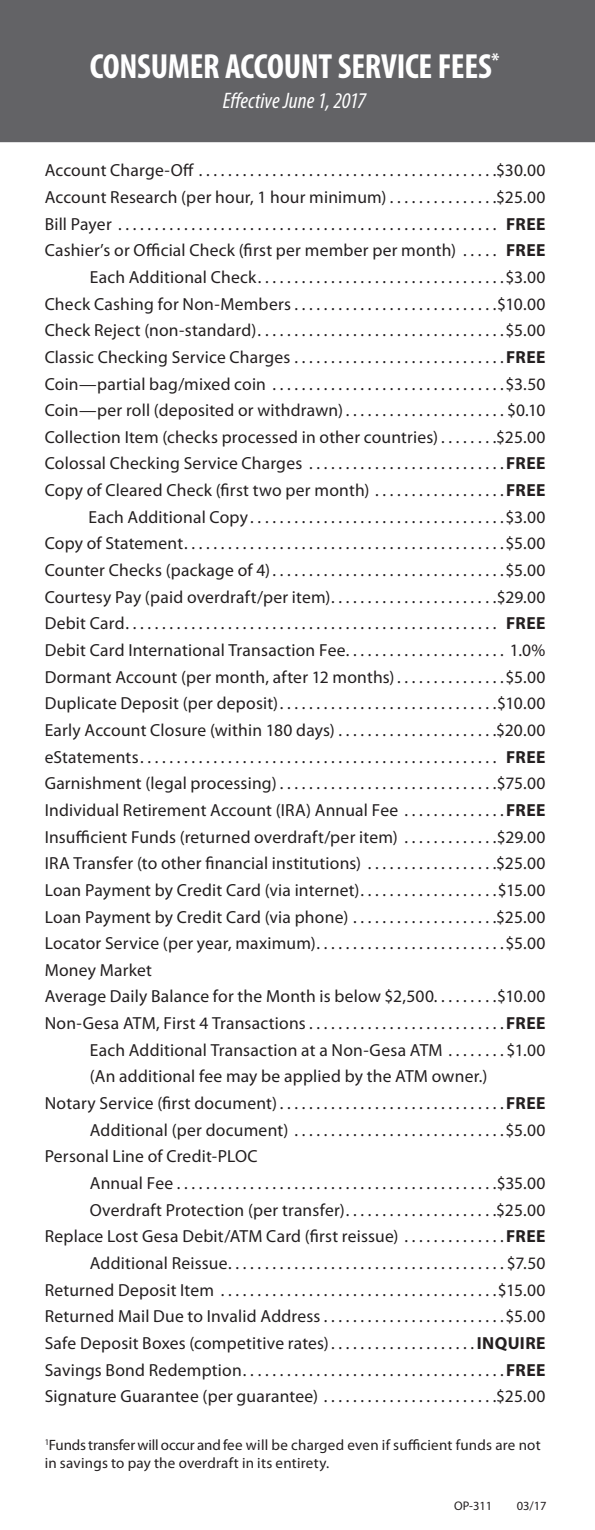
<style>
.page{position:relative;width:595px;height:1530px;background:#fff}
.page>*{position:absolute;margin:0;border:0;box-sizing:border-box;transform-origin:0 0}
.Head{font:700 condensed 35px "Myriad Pro";letter-spacing:-.01em;color:#fff}
.Subhead{font:italic condensed 22.5px "Myriad Pro";color:#fff}
.Fee_line{font:17.5px "Myriad Pro";letter-spacing:.01em;color:#231f20}
.Fee_line_indent{font:17.5px "Myriad Pro";letter-spacing:.01em;color:#231f20}
.Fee_line-2{font:15px/18px "Myriad Pro";letter-spacing:.015em;color:#231f20}
.Text{font:12.5px "Myriad Pro";color:#231f20}
.s1{font-weight:700}
</style>
<div class="page">
<div style="left:0;top:0;width:594px;height:142px;background:#636366"></div>
<p class="Head" style="left:90px;top:47px;width:410px">CONSUMER ACCOUNT SERVICE FEES<sup>*</sup></p>
<p class="Subhead" style="left:222px;top:89px;width:145px">Effective June 1, 2017</p>
<p class="Fee_line" style="left:45px;top:160px;width:502px">Account Charge-Off . . . . . . . . . . . . . . . . . . . . . . . . . . . . . . . . . . . . . . . . $30.00</p>
<p class="Fee_line" style="left:45px;top:186px;width:502px">Account Research (per hour, 1 hour minimum) . . . . . . . . . . . . . . $25.00</p>
<p class="Fee_line" style="left:45px;top:213px;width:502px">Bill Payer . . . . . . . . . . . . . . . . . . . . . . . . . . . . . . . . . . . . . . . . . . . . . . . . . . . . <span class="s1">FREE</span></p>
<p class="Fee_line" style="left:45px;top:240px;width:502px">Cashier’s or Official Check (first per member per month) . . . . . <span class="s1">FREE</span></p>
<p class="Fee_line_indent" style="left:90px;top:266px;width:456px">Each Additional Check . . . . . . . . . . . . . . . . . . . . . . . . . . . . . . . . . $3.00</p>
<p class="Fee_line" style="left:45px;top:293px;width:501px">Check Cashing for Non-Members . . . . . . . . . . . . . . . . . . . . . . . . . . . $10.00</p>
<p class="Fee_line" style="left:45px;top:320px;width:501px">Check Reject (non-standard) . . . . . . . . . . . . . . . . . . . . . . . . . . . . . . . . . $5.00</p>
<p class="Fee_line" style="left:45px;top:346px;width:502px">Classic Checking Service Charges . . . . . . . . . . . . . . . . . . . . . . . . . . . . <span class="s1">FREE</span></p>
<p class="Fee_line" style="left:45px;top:373px;width:501px">Coin—partial bag/mixed coin . . . . . . . . . . . . . . . . . . . . . . . . . . . . . . . $3.50</p>
<p class="Fee_line" style="left:45px;top:400px;width:501px">Coin—per roll (deposited or withdrawn) . . . . . . . . . . . . . . . . . . . . . . $0.10</p>
<p class="Fee_line" style="left:45px;top:426px;width:502px">Collection Item (checks processed in other countries) . . . . . . . $25.00</p>
<p class="Fee_line" style="left:45px;top:453px;width:502px">Colossal Checking Service Charges . . . . . . . . . . . . . . . . . . . . . . . . . . <span class="s1">FREE</span></p>
<p class="Fee_line" style="left:45px;top:479px;width:502px">Copy of Cleared Check (first two per month) . . . . . . . . . . . . . . . . . <span class="s1">FREE</span></p>
<p class="Fee_line" style="left:88px;top:506px;width:458px">Each Additional Copy . . . . . . . . . . . . . . . . . . . . . . . . . . . . . . . . . . $3.00</p>
<p class="Fee_line" style="left:45px;top:533px;width:501px">Copy of Statement . . . . . . . . . . . . . . . . . . . . . . . . . . . . . . . . . . . . . . . . . . . $5.00</p>
<p class="Fee_line" style="left:45px;top:559px;width:501px">Counter Checks (package of 4) . . . . . . . . . . . . . . . . . . . . . . . . . . . . . . . $5.00</p>
<p class="Fee_line" style="left:45px;top:586px;width:501px">Courtesy Pay (paid overdraft/per item) . . . . . . . . . . . . . . . . . . . . . . $29.00</p>
<p class="Fee_line" style="left:45px;top:613px;width:502px">Debit Card . . . . . . . . . . . . . . . . . . . . . . . . . . . . . . . . . . . . . . . . . . . . . . . . . . . <span class="s1">FREE</span></p>
<p class="Fee_line" style="left:45px;top:639px;width:501px">Debit Card International Transaction Fee . . . . . . . . . . . . . . . . . . . . . 1.0%</p>
<p class="Fee_line" style="left:45px;top:666px;width:501px">Dormant Account (per month, after 12 months) . . . . . . . . . . . . . . $5.00</p>
<p class="Fee_line" style="left:45px;top:693px;width:501px">Duplicate Deposit (per deposit) . . . . . . . . . . . . . . . . . . . . . . . . . . . . . $10.00</p>
<p class="Fee_line" style="left:45px;top:719px;width:502px">Early Account Closure (within 180 days) . . . . . . . . . . . . . . . . . . . . . $20.00</p>
<p class="Fee_line" style="left:45px;top:746px;width:502px">eStatements . . . . . . . . . . . . . . . . . . . . . . . . . . . . . . . . . . . . . . . . . . . . . . . . . <span class="s1">FREE</span></p>
<p class="Fee_line" style="left:45px;top:773px;width:501px">Garnishment (legal processing) . . . . . . . . . . . . . . . . . . . . . . . . . . . . . $75.00</p>
<p class="Fee_line" style="left:45px;top:799px;width:502px">Individual Retirement Account (IRA) Annual Fee . . . . . . . . . . . . . <span class="s1">FREE</span></p>
<p class="Fee_line" style="left:45px;top:826px;width:501px">Insufficient Funds (returned overdraft/per item) . . . . . . . . . . . . $29.00</p>
<p class="Fee_line" style="left:45px;top:853px;width:502px">IRA Transfer (to other financial institutions) . . . . . . . . . . . . . . . . . $25.00</p>
<p class="Fee_line" style="left:45px;top:879px;width:501px">Loan Payment by Credit Card (via internet) . . . . . . . . . . . . . . . . . . $15.00</p>
<p class="Fee_line" style="left:45px;top:906px;width:502px">Loan Payment by Credit Card (via phone) . . . . . . . . . . . . . . . . . . . $25.00</p>
<p class="Fee_line" style="left:45px;top:933px;width:501px">Locator Service (per year, maximum) . . . . . . . . . . . . . . . . . . . . . . . . . $5.00</p>
<p class="Fee_line" style="left:45px;top:959px;width:109px">Money Market</p>
<p class="Fee_line" style="left:45px;top:986px;width:501px">Average Daily Balance for the Month is below $2,500. . . . . . . . .$10.00</p>
<p class="Fee_line" style="left:45px;top:1012px;width:502px">Non-Gesa ATM, First 4 Transactions . . . . . . . . . . . . . . . . . . . . . . . . . . <span class="s1">FREE</span></p>
<p class="Fee_line_indent" style="left:90px;top:1039px;width:456px">Each Additional Transaction at a Non-Gesa ATM . . . . . . . $1.00</p>
<p class="Fee_line_indent" style="left:90px;top:1066px;width:399px">(An additional fee may be applied by the ATM owner.)</p>
<p class="Fee_line" style="left:45px;top:1092px;width:502px">Notary Service (first document) . . . . . . . . . . . . . . . . . . . . . . . . . . . . . . <span class="s1">FREE</span></p>
<p class="Fee_line_indent" style="left:90px;top:1119px;width:456px">Additional (per document) . . . . . . . . . . . . . . . . . . . . . . . . . . . . $5.00</p>
<p class="Fee_line" style="left:45px;top:1146px;width:214px">Personal Line of Credit-PLOC</p>
<p class="Fee_line_indent" style="left:90px;top:1172px;width:457px">Annual Fee . . . . . . . . . . . . . . . . . . . . . . . . . . . . . . . . . . . . . . . . . . . $35.00</p>
<p class="Fee_line_indent" style="left:90px;top:1199px;width:457px">Overdraft Protection (per transfer) . . . . . . . . . . . . . . . . . . . . $25.00</p>
<p class="Fee_line" style="left:45px;top:1226px;width:502px">Replace Lost Gesa Debit/ATM Card (first reissue) . . . . . . . . . . . . . <span class="s1">FREE</span></p>
<p class="Fee_line_indent" style="left:90px;top:1252px;width:457px">Additional Reissue . . . . . . . . . . . . . . . . . . . . . . . . . . . . . . . . . . . . . $7.50</p>
<p class="Fee_line" style="left:45px;top:1279px;width:501px">Returned Deposit Item . . . . . . . . . . . . . . . . . . . . . . . . . . . . . . . . . . . . . $15.00</p>
<p class="Fee_line" style="left:45px;top:1306px;width:501px">Returned Mail Due to Invalid Address . . . . . . . . . . . . . . . . . . . . . . . . $5.00</p>
<p class="Fee_line" style="left:45px;top:1332px;width:501px">Safe Deposit Boxes (competitive rates) . . . . . . . . . . . . . . . . . . . <span class="s1">INQUIRE</span></p>
<p class="Fee_line" style="left:45px;top:1359px;width:502px">Savings Bond Redemption . . . . . . . . . . . . . . . . . . . . . . . . . . . . . . . . . . . <span class="s1">FREE</span></p>
<p class="Fee_line" style="left:45px;top:1386px;width:502px">Signature Guarantee (per guarantee) . . . . . . . . . . . . . . . . . . . . . . . $25.00</p>
<p class="Fee_line-2" style="left:45px;top:1435px;width:497px"><sup>1</sup>Funds transfer will occur and fee will be charged even if sufficient funds are not in savings to pay the overdraft in its entirety.</p>
<p class="Text" style="left:453px;top:1498px;width:40px">OP-311</p>
<p class="Text" style="left:516px;top:1498px;width:31px">03/17</p>
</div>
